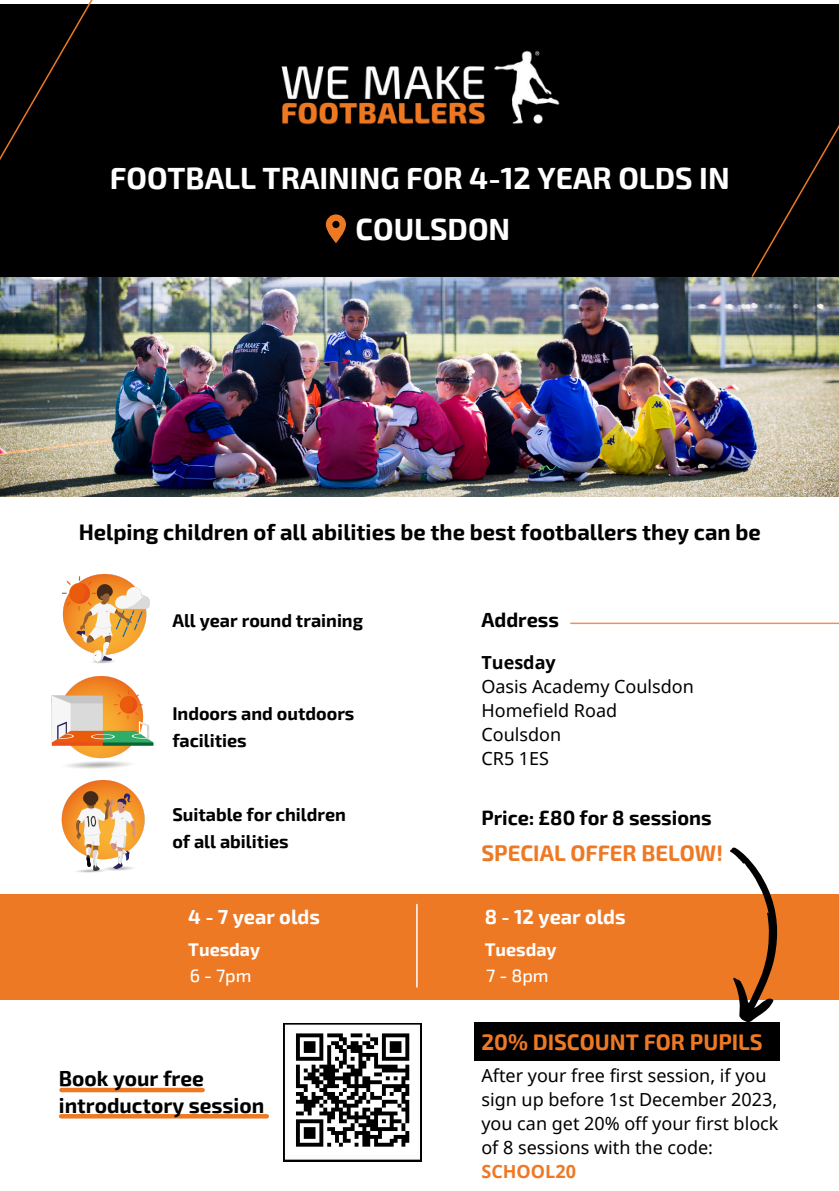
<style>
.page{position:relative;width:839px;height:1191px;background:#fff}
.page>*{position:absolute;margin:0;border:0;box-sizing:border-box;transform-origin:0 0}
.t1{font:700 30px "Exo 2";color:#fff}
.t2{font:700 22px "Exo 2";color:#000}
.t3{font:700 22px "Exo 2";color:#ee7925}
.t4{font:700 21px "Exo 2";color:#000}
.t5{font:700 20px "Exo 2";color:#000}
.t6{font:700 20px "Exo 2";color:#fff}
.t7{font:18px/24px "Noto Sans";color:#000}
.t8{font:700 18px/27px "Exo 2";color:#000}
.t9{font:700 18px "Exo 2";color:#fff}
.t10{font:500 18px "Exo 2";color:#fff}
.t11{font:700 18px "Noto Sans";color:#000}
.s1{font-weight:700;color:#ee7925}
</style>
<div class="page">
<div style="left:0;top:4px;width:838px;height:273px;background:#000"></div>
<svg style="left:0;top:0;width:93px;height:160px"></svg>
<svg style="left:751px;top:126px;width:87px;height:151px"></svg>
<img style="left:281px;top:50px;width:279px;height:75px">
<img style="left:0;top:277px;width:838px;height:219px">
<svg style="left:326px;top:214px;width:20px;height:29px"></svg>
<hr style="left:570px;top:623px;width:268px;height:1px;background:#ee7925">
<img style="left:51px;top:677px;width:103px;height:92px">
<img style="left:61px;top:780px;width:84px;height:93px">
<img style="left:63px;top:575px;width:87px;height:89px">
<div style="left:0;top:894px;width:838px;height:106px;background:#ee7925"></div>
<hr style="left:416px;top:904px;width:1px;height:83px;background:#fff">
<div style="left:61px;top:1114px;width:206px;height:5px;background:#ee7925"></div>
<hr style="left:61px;top:1088px;width:142px;height:4px;background:#ee7925">
<div style="left:474px;top:1022px;width:305px;height:39px;background:#000"></div>
<svg style="left:730px;top:847px;width:48px;height:175px"></svg>
<svg style="left:283px;top:1023px;width:138px;height:138px"></svg>
<p class="t1" style="left:110px;top:158px;width:621px">FOOTBALL TRAINING FOR 4-12 YEAR OLDS IN</p>
<p class="t1" style="left:355px;top:209px;width:156px">COULSDON</p>
<p class="t2" style="left:79px;top:518px;width:683px">Helping children of all abilities be the best footballers they can be</p>
<p class="t8" style="left:172px;top:606px;width:192px">All year round training</p>
<p class="t8" style="left:172px;top:699px;width:184px">Indoors and outdoors facilities</p>
<p class="t8" style="left:172px;top:800px;width:175px">Suitable for children of all abilities</p>
<p class="t6" style="left:188px;top:904px;width:133px">4 - 7 year olds</p>
<p class="t9" style="left:188px;top:938px;width:73px">Tuesday</p>
<p class="t10" style="left:190px;top:964px;width:63px">6 - 7pm</p>
<p class="t4" style="left:59px;top:1065px;width:146px">Book your free</p>
<p class="t4" style="left:59px;top:1092px;width:207px">introductory session</p>
<p class="t5" style="left:481px;top:607px;width:79px">Address</p>
<p class="t11" style="left:481px;top:650px;width:76px">Tuesday</p>
<p class="t7" style="left:481px;top:674px;width:214px">Oasis Academy Coulsdon</p>
<p class="t7" style="left:481px;top:698px;width:137px">Homefield Road</p>
<p class="t7" style="left:481px;top:722px;width:81px">Coulsdon</p>
<p class="t7" style="left:481px;top:746px;width:69px">CR5 1ES</p>
<p class="t5" style="left:481px;top:805px;width:232px">Price: £80 for 8 sessions</p>
<p class="t3" style="left:481px;top:839px;width:243px">SPECIAL OFFER BELOW!</p>
<p class="t6" style="left:484px;top:904px;width:142px">8 - 12 year olds</p>
<p class="t9" style="left:484px;top:938px;width:73px">Tuesday</p>
<p class="t10" style="left:486px;top:964px;width:64px">7 - 8pm</p>
<p class="t3" style="left:481px;top:1027px;width:283px">20% DISCOUNT FOR PUPILS</p>
<p class="t7" style="left:481px;top:1063px;width:298px">After your free first session, if you sign up before 1st December 2023, you can get 20% off your first block of 8 sessions with the code:<br><span class="s1">SCHOOL20</span></p>
</div>
